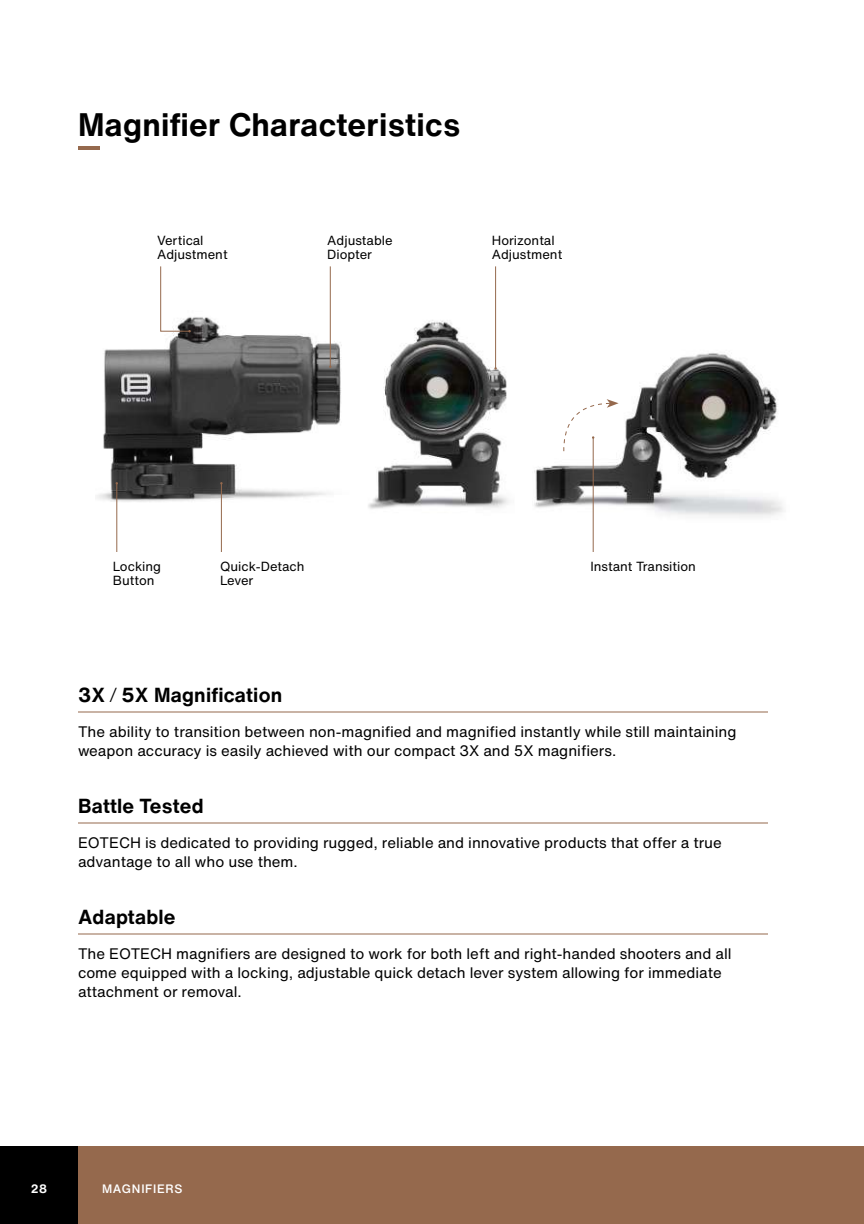
<style>
.page{position:relative;width:864px;height:1224px;background:#fff}
.page>*{position:absolute;margin:0;border:0;box-sizing:border-box;transform-origin:0 0}
.t1{font:700 32px "Helvetica Now Text";letter-spacing:.01em;color:#000}
.t2{font:700 20px "Helvetica Now Text";letter-spacing:.01em;color:#000}
.t3{font:15px/19px "Helvetica Now Text";color:#000}
.t4{font:13px/14px "Helvetica Now Text";color:#000}
.t5{font:500 12px "Helvetica Now Text";letter-spacing:.06em;color:#fff}
.t6{font:700 12px "Helvetica Now Text";color:#fff}
.s1{font-weight:300}
</style>
<div class="page">
<div style="left:0;top:1146px;width:78px;height:78px;background:#000"></div>
<div style="left:78px;top:1146px;width:786px;height:78px;background:#95694d"></div>
<hr style="left:78px;top:146px;width:22px;height:4px;background:#95694d">
<img style="left:97px;top:311px;width:245px;height:203px">
<img style="left:534px;top:353px;width:249px;height:169px">
<img style="left:368px;top:313px;width:141px;height:196px">
<hr style="left:221px;top:483px;width:1px;height:69px;background:#95694d">
<hr style="left:116px;top:483px;width:1px;height:69px;background:#95694d">
<hr style="left:78px;top:712px;width:690px;height:1px;background:#95694d">
<hr style="left:78px;top:822px;width:690px;height:2px;background:#95694d">
<hr style="left:78px;top:934px;width:690px;height:1px;background:#95694d">
<hr style="left:593px;top:438px;width:1px;height:114px;background:#95694d">
<svg style="left:563px;top:399px;width:56px;height:53px"></svg>
<svg style="left:160px;top:266px;width:31px;height:66px"></svg>
<hr style="left:330px;top:266px;width:1px;height:101px;background:#95694d">
<hr style="left:495px;top:266px;width:1px;height:102px;background:#95694d">
<h1 class="t1" style="left:78px;top:101px;width:384px">Magnifier Characteristics</h1>
<p class="t4" style="left:157px;top:233px;width:72px">Vertical<br>Adjustment</p>
<p class="t4" style="left:327px;top:233px;width:67px">Adjustable<br>Diopter</p>
<p class="t4" style="left:492px;top:233px;width:72px">Horizontal<br>Adjustment</p>
<p class="t4" style="left:113px;top:559px;width:50px">Locking<br>Button</p>
<p class="t4" style="left:220px;top:559px;width:86px">Quick-Detach<br>Lever</p>
<p class="t4" style="left:590px;top:559px;width:107px">Instant Transition</p>
<h2 class="t2" style="left:78px;top:679px;width:206px">3X <span class="s1">/</span> 5X Magnification</h2>
<p class="t3" style="left:78px;top:721px;width:660px">The ability to transition between non-magnified and magnified instantly while still maintaining weapon accuracy is easily achieved with our compact 3X and 5X magnifiers.</p>
<h2 class="t2" style="left:78px;top:790px;width:127px">Battle Tested</h2>
<p class="t3" style="left:78px;top:832px;width:645px">EOTECH is dedicated to providing rugged, reliable and innovative products that offer a true advantage to all who use them.</p>
<h2 class="t2" style="left:78px;top:901px;width:99px">Adaptable</h2>
<p class="t3" style="left:78px;top:943px;width:655px">The EOTECH magnifiers are designed to work for both left and right-handed shooters and all come equipped with a locking, adjustable quick detach lever system allowing for immediate attachment or removal.</p>
<p class="t6" style="left:31px;top:1179px;width:18px">28</p>
<p class="t5" style="left:102px;top:1179px;width:82px">MAGNIFIERS</p>
</div>
